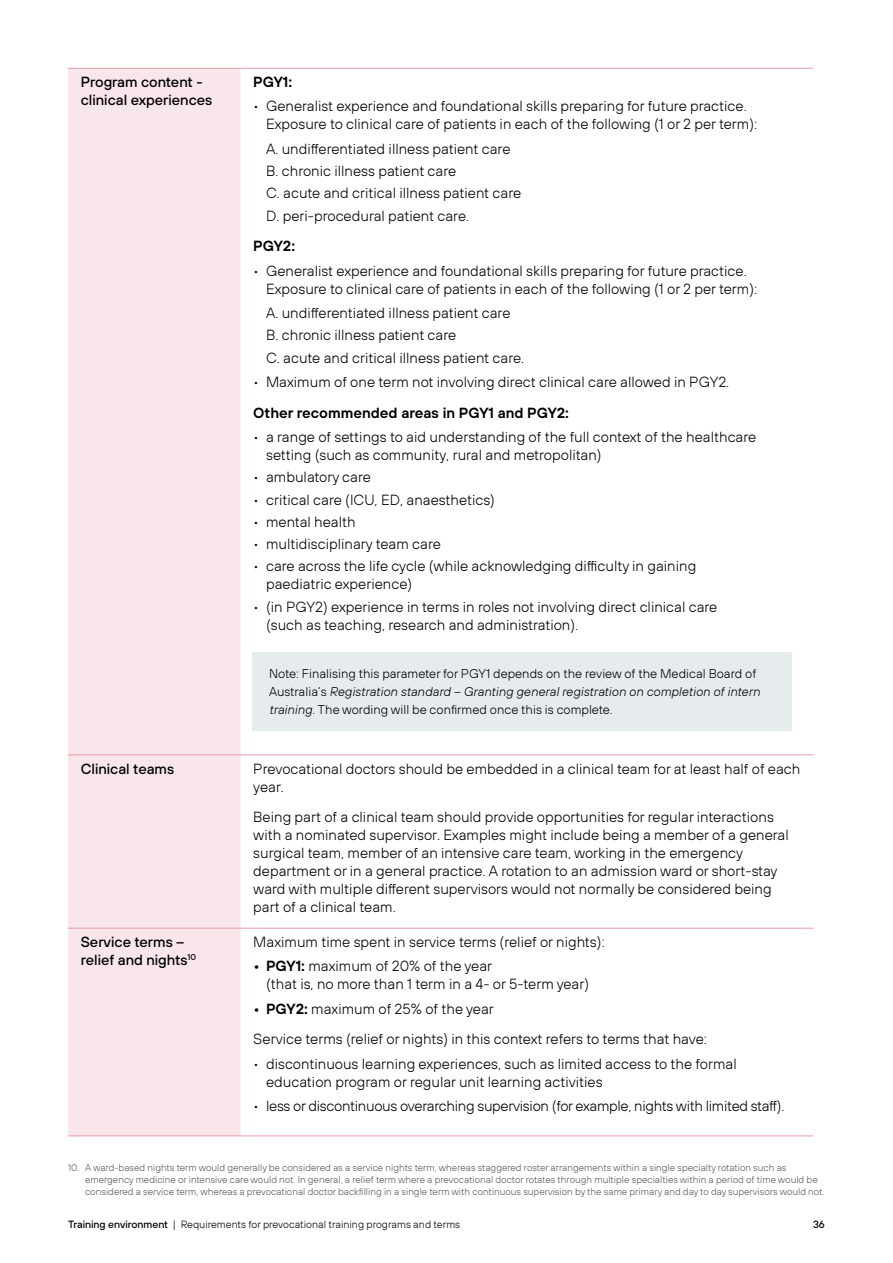
<style>
.page{position:relative;width:893px;height:1263px;background:#fff}
.page>*{position:absolute;margin:0;border:0;box-sizing:border-box;transform-origin:0 0}
.t1{font:300 14.7px/18px "TT Hoves";color:#000}
.t2{font:300 14.7px "TT Hoves";letter-spacing:-.02em;color:#000}
.t3{font:500 14.7px/18px "TT Hoves";color:#000}
.t4{font:600 14.7px "TT Hoves";color:#000}
.t5{font:300 12.75px/18px "TT Hoves";color:#000}
.t6{font:300 10.5px "TT Hoves";color:#000}
.t7{font:500 10.5px "TT Hoves";color:#000}
.t8{font:300 9.75px/12px "TT Hoves";color:#58595b}
.s1{font-style:italic}
.s2{font-weight:600}
.s3{font-weight:500}
</style>
<div class="page">
<div style="left:68px;top:69px;width:173px;height:1067px;background:#f9e6ea"></div>
<hr style="left:68px;top:68px;width:173px;height:1px;background:#e69caa">
<hr style="left:241px;top:68px;width:572px;height:1px;background:#e69caa">
<hr style="left:68px;top:754px;width:173px;height:1px;background:#e69caa">
<hr style="left:241px;top:754px;width:572px;height:1px;background:#e69caa">
<hr style="left:68px;top:928px;width:173px;height:1px;background:#e69caa">
<hr style="left:241px;top:928px;width:572px;height:1px;background:#e69caa">
<hr style="left:68px;top:1136px;width:173px;height:1px;background:#e69caa">
<hr style="left:241px;top:1136px;width:572px;height:1px;background:#e69caa">
<div style="left:252px;top:652px;width:540px;height:79px;background:#e6eced"></div>
<p class="t3" style="left:81px;top:73px;width:133px">Program content - clinical experiences</p>
<p class="t4" style="left:253px;top:72px;width:40px">PGY1:</p>
<p class="t1" style="left:266px;top:97px;width:493px;text-indent:-13px">• Generalist experience and foundational skills preparing for future practice.<br>Exposure to clinical care of patients in each of the following (1 or 2 per term):</p>
<p class="t1" style="left:266px;top:137px;width:257px;line-height:22.2px">A. undifferentiated illness patient care B. chronic illness patient care<br>C. acute and critical illness patient care D. peri-procedural patient care.</p>
<p class="t4" style="left:253px;top:236px;width:43px">PGY2:</p>
<p class="t1" style="left:266px;top:261px;width:493px;text-indent:-13px">• Generalist experience and foundational skills preparing for future practice.<br>Exposure to clinical care of patients in each of the following (1 or 2 per term):</p>
<p class="t1" style="left:266px;top:302px;width:260px;line-height:22.2px">A. undifferentiated illness patient care<br>B. chronic illness patient care<br>C. acute and critical illness patient care.</p>
<p class="t1" style="left:253px;top:373px;width:478px">• Maximum of one term not involving direct clinical care allowed in PGY2.</p>
<p class="t4" style="left:253px;top:403px;width:317px">Other recommended areas in PGY1 and PGY2:</p>
<p class="t1" style="left:266px;top:428px;width:492px;text-indent:-13px">• a range of settings to aid understanding of the full context of the healthcare setting (such as community, rural and metropolitan)</p>
<p class="t1" style="left:253px;top:468px;width:119px">• ambulatory care</p>
<p class="t1" style="left:253px;top:490px;width:243px">• critical care (ICU, ED, anaesthetics)</p>
<p class="t1" style="left:253px;top:512px;width:104px">• mental health</p>
<p class="t1" style="left:253px;top:535px;width:189px">• multidisciplinary team care</p>
<p class="t1" style="left:266px;top:557px;width:432px;text-indent:-13px">• care across the life cycle (while acknowledging difficulty in gaining paediatric experience)</p>
<p class="t1" style="left:266px;top:597px;width:453px;text-indent:-13px">• (in PGY2) experience in terms in roles not involving direct clinical care (such as teaching, research and administration).</p>
<p class="t5" style="left:269px;top:665px;width:492px">Note: Finalising this parameter for PGY1 depends on the review of the Medical Board of<br>Australia’s <span class="s1">Registration standard – Granting general registration on completion of intern training</span>. The wording will be confirmed once this is complete.</p>
<p class="t3" style="left:81px;top:759px;width:95px">Clinical teams</p>
<p class="t1" style="left:253px;top:759px;width:549px">Prevocational doctors should be embedded in a clinical team for at least half of each year.</p>
<p class="t1" style="left:253px;top:808px;width:537px">Being part of a clinical team should provide opportunities for regular interactions with a nominated supervisor. Examples might include being a member of a general surgical team, member of an intensive care team, working in the emergency department or in a general practice. A rotation to an admission ward or short-stay ward with multiple different supervisors would not normally be considered being part of a clinical team.</p>
<p class="t3" style="left:81px;top:932px;width:117px">Service terms – relief and nights<sup>10</sup></p>
<p class="t1" style="left:253px;top:932px;width:353px">Maximum time spent in service terms (relief or nights):</p>
<p class="t1" style="left:266px;top:957px;width:325px;text-indent:-13px"><span class="s2">• PGY1:</span> maximum of 20% of the year<br>(that is, no more than 1 term in a 4- or 5-term year)</p>
<p class="t1" style="left:253px;top:993px;width:455px;line-height:30.8px"><span class="s2">• PGY2:</span> maximum of 25% of the year<br>Service terms (relief or nights) in this context refers to terms that have:</p>
<p class="t1" style="left:266px;top:1054px;width:472px;text-indent:-13px">• discontinuous learning experiences, such as limited access to the formal education program or regular unit learning activities</p>
<p class="t2" style="left:253px;top:1097px;width:533px">• less or discontinuous overarching supervision (for example, nights with limited staff).</p>
<p class="t8" style="left:85px;top:1161px;width:741px;text-indent:-17px">10. A ward-based nights term would generally be considered as a service nights term, whereas staggered roster arrangements within a single specialty rotation such as emergency medicine or intensive care would not. In general, a relief term where a prevocational doctor rotates through multiple specialties within a period of time would be considered a service term, whereas a prevocational doctor backfilling in a single term with continuous supervision by the same primary and day to day supervisors would not.</p>
<p class="t6" style="left:68px;top:1218px;width:394px"><span class="s3">Training environment</span> | Requirements for prevocational training programs and terms</p>
<p class="t7" style="left:813px;top:1218px;width:13px">36</p>
</div>
